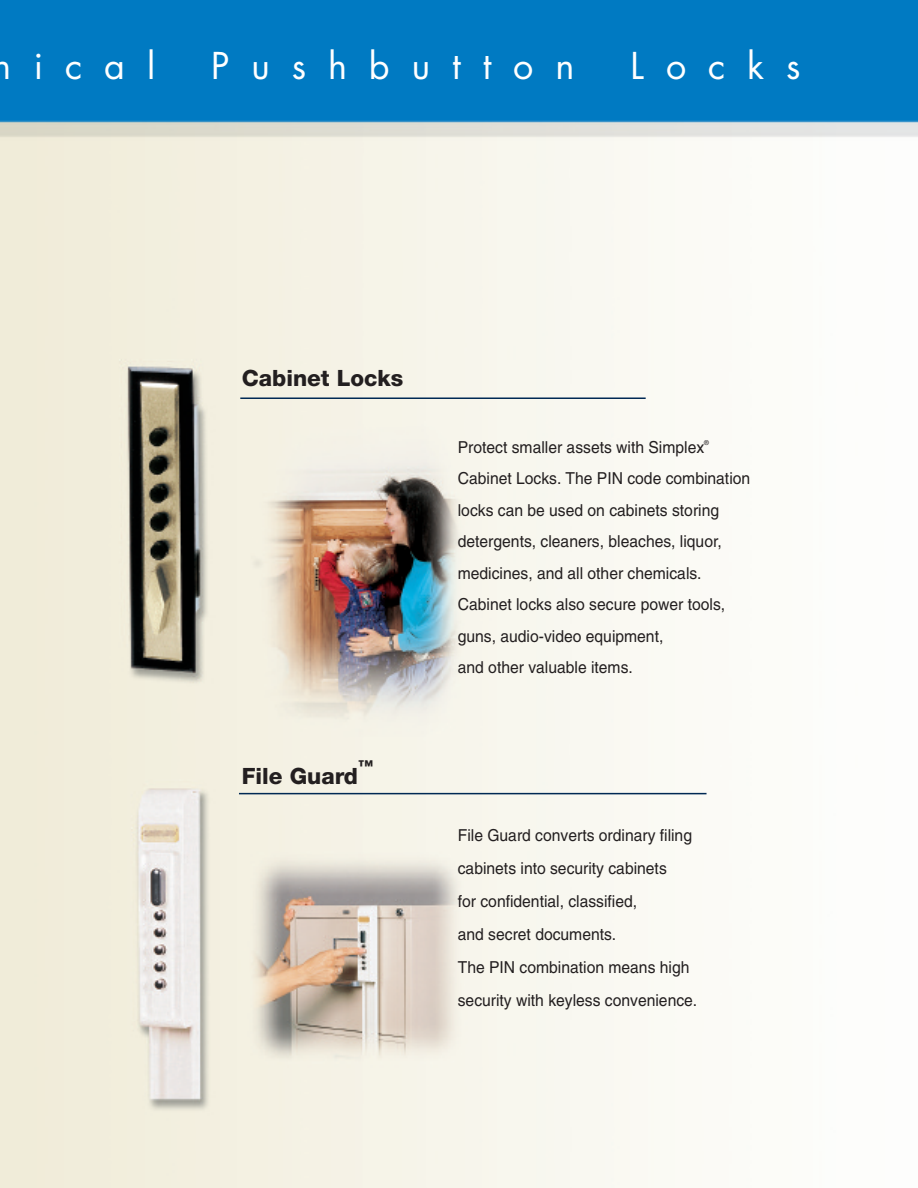
<style>
.page{position:relative;width:918px;height:1188px;background:#fff}
.page>*{position:absolute;margin:0;border:0;box-sizing:border-box;transform-origin:0 0}
.t1{font:36px "Futura";letter-spacing:.61em;color:#fff}
.t2{font:800 22.5px "Helvetica Neue";color:#231f20}
.t3{font:16.5px/31.5px "Helvetica";color:#231f20;scale:.95 1}
.t4{font:800 15px "Helvetica Neue";color:#231f20}
.t5{font:6.75px "Helvetica";color:#231f20;scale:.95 1}
</style>
<div class="page">
<img style="left:0;top:0;width:918px;height:1188px">
<hr style="left:240px;top:398px;width:406px;height:1px;background:#002954">
<hr style="left:239px;top:793px;width:468px;height:1px;background:#002954">
<h1 class="t1" style="left:-7px;top:49px;width:164px">nical</h1>
<h1 class="t1" style="left:211px;top:49px;width:365px">Pushbutton</h1>
<h1 class="t1" style="left:631px;top:49px;width:171px">Locks</h1>
<h2 class="t2" style="left:242px;top:370px;width:163px">Cabinet Locks</h2>
<p class="t4" style="left:358px;top:761px;width:16px">™</p>
<h2 class="t2" style="left:242px;top:768px;width:118px">File Guard</h2>
<p class="t3" style="left:458px;top:433px;width:261px">Protect smaller assets with Simplex</p>
<p class="t5" style="left:704px;top:440px;width:6px">®</p>
<p class="t3" style="left:458px;top:464px;width:309px">Cabinet Locks. The PIN code combination locks can be used on cabinets storing detergents, cleaners, bleaches, liquor, medicines, and all other chemicals.<br>Cabinet locks also secure power tools, guns, audio-video equipment,<br>and other valuable items.</p>
<p class="t3" style="left:458px;top:820px;width:254px;line-height:33px">File Guard converts ordinary filing cabinets into security cabinets<br>for confidential, classified,<br>and secret documents.<br>The PIN combination means high security with keyless convenience.</p>
</div>
